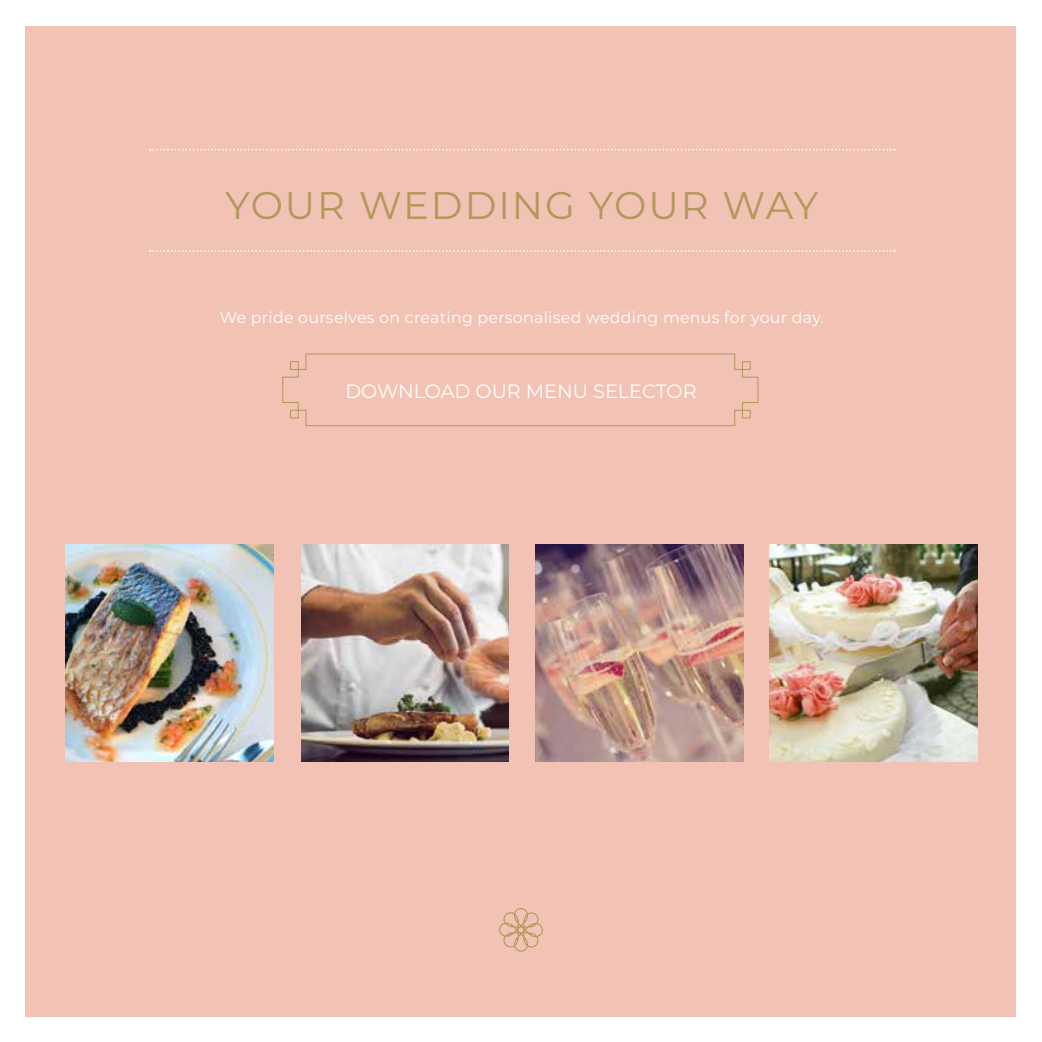
<style>
.page{position:relative;width:1042px;height:1042px;background:#fff}
.page>*{position:absolute;margin:0;border:0;box-sizing:border-box;transform-origin:0 0}
.t1{font:38.5px "Montserrat";letter-spacing:.05em;color:#b4975a}
.t2{font:19.25px "Montserrat";color:#fff}
.t3{font:15.75px "Montserrat";letter-spacing:.02em;color:#fff}
</style>
<div class="page">
<div style="left:26px;top:26px;width:990px;height:990px;background:#f2c2b4"></div>
<svg style="left:282px;top:353px;width:477px;height:73px"></svg>
<svg style="left:499px;top:908px;width:44px;height:44px"></svg>
<svg style="left:150px;top:149px;width:745px;height:2px"></svg>
<svg style="left:150px;top:250px;width:745px;height:2px"></svg>
<img style="left:65px;top:544px;width:209px;height:217px">
<img style="left:301px;top:544px;width:208px;height:217px">
<img style="left:536px;top:544px;width:208px;height:217px">
<img style="left:769px;top:544px;width:208px;height:217px">
<h1 class="t1" style="left:225px;top:178px;width:594px">YOUR WEDDING YOUR WAY</h1>
<p class="t3" style="left:220px;top:306px;width:606px">We pride ourselves on creating personalised wedding menus for your day.</p>
<p class="t2" style="left:345px;top:378px;width:353px">DOWNLOAD OUR MENU SELECTOR</p>
</div>
